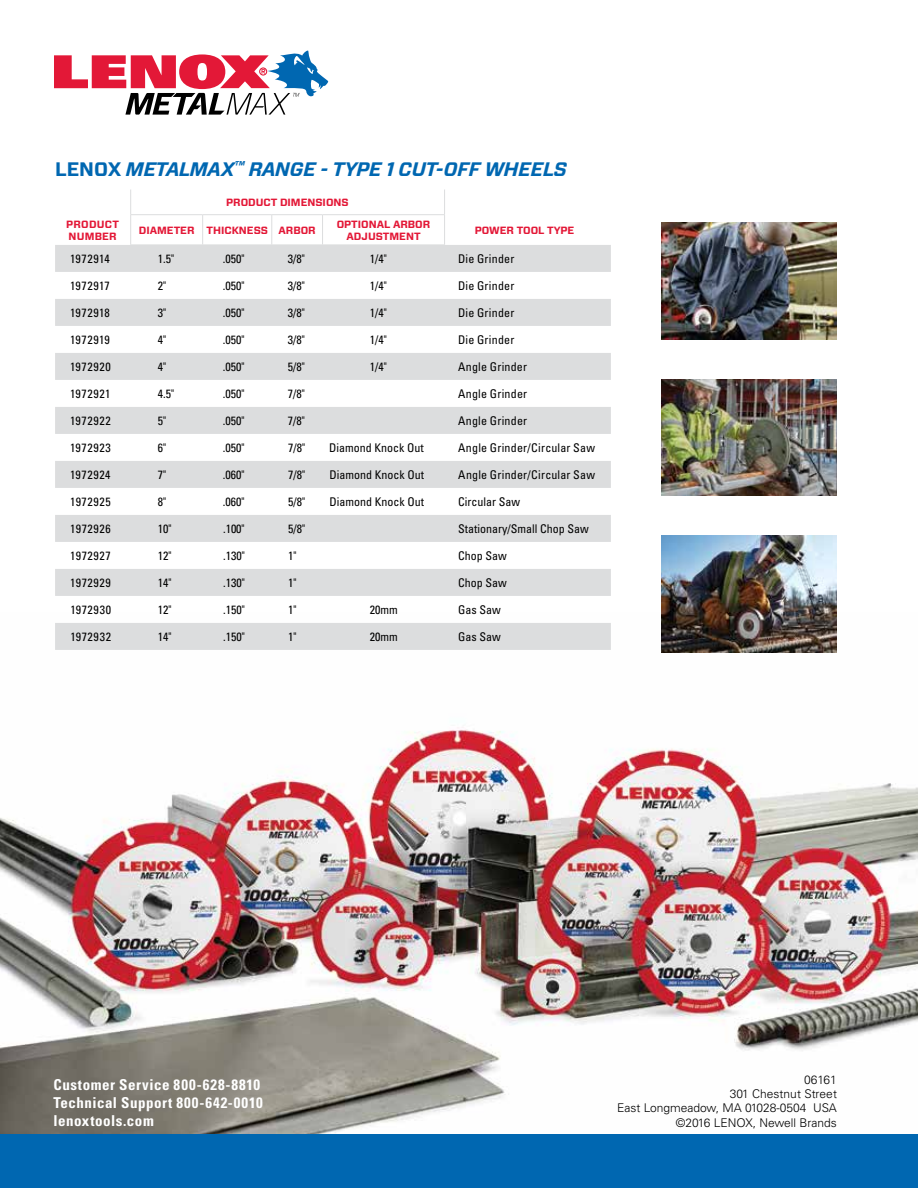
<style>
.page{position:relative;width:918px;height:1188px;background:#fff}
.page>*{position:absolute;margin:0;border:0;box-sizing:border-box;transform-origin:0 0}
.t1{font:italic 700 19.5px "Forza";letter-spacing:-.01em;color:#0067b1}
.t2{font:700 19.5px "Forza";color:#0067b1}
.t3{font:700 condensed 15px/18px "Univers LT Std";letter-spacing:.035em;color:#fff}
.t4{font:condensed 12px "Univers LT Std";letter-spacing:.015em;color:#000}
.t5{font:300 12px/14.4px "Univers LT Std";color:#000;text-align:right}
.t6{font:condensed 12px "Univers LT Std";letter-spacing:.055em;color:#000}
.t7{font:condensed 12px "Univers LT Std";letter-spacing:.04em;color:#000}
.t8{font:condensed 12px "Univers LT Std";letter-spacing:.05em;color:#000}
.t9{font:700 10.5px/12.6px "Forza";color:#e31837;text-align:center}
.s1{font-style:normal}
</style>
<div class="page">
<svg style="left:54px;top:51px;width:274px;height:64px"></svg>
<img style="left:0;top:612px;width:918px;height:522px">
<div style="left:0;top:1134px;width:918px;height:54px;background:#0067b1"></div>
<img style="left:662px;top:222px;width:175px;height:117px">
<img style="left:662px;top:379px;width:175px;height:117px">
<img style="left:662px;top:536px;width:175px;height:116px">
<svg style="left:55px;top:245px;width:556px;height:405px;fill:#dcddde"></svg>
<hr style="left:130px;top:214px;width:73px;height:1px;background:#dcddde">
<hr style="left:203px;top:214px;width:69px;height:1px;background:#dcddde">
<hr style="left:272px;top:214px;width:51px;height:1px;background:#dcddde">
<hr style="left:323px;top:214px;width:122px;height:1px;background:#dcddde">
<hr style="left:130px;top:215px;width:1px;height:30px;background:#dcddde">
<hr style="left:202px;top:215px;width:1px;height:30px;background:#dcddde">
<hr style="left:271px;top:215px;width:1px;height:30px;background:#dcddde">
<hr style="left:322px;top:215px;width:1px;height:30px;background:#dcddde">
<hr style="left:444px;top:215px;width:1px;height:30px;background:#dcddde">
<hr style="left:130px;top:245px;width:73px;height:1px;background:#dcddde">
<hr style="left:203px;top:245px;width:69px;height:1px;background:#dcddde">
<hr style="left:272px;top:245px;width:51px;height:1px;background:#dcddde">
<hr style="left:323px;top:245px;width:122px;height:1px;background:#dcddde">
<h1 class="t2" style="left:55px;top:156px;width:14px">LENO</h1>
<h1 class="t1" style="left:108px;top:156px;width:157px"><span class="s1">X</span> METALMAX<sup>™</sup> RAN</h1>
<h1 class="t1" style="left:290px;top:156px;width:242px">GE - TYPE 1 CUT-OFF WHEELS</h1>
<p class="t9" style="left:66px;top:218px;width:9px">PRO</p>
<p class="t9" style="left:89px;top:218px;width:16px">DUCT</p>
<p class="t9" style="left:69px;top:230px;width:9px">NUMBER</p>
<p class="t9" style="left:226px;top:196px;width:124px">PRODUCT DIMENSIONS</p>
<p class="t9" style="left:139px;top:224px;width:179px">DIAMETER THICKNESS ARBOR</p>
<p class="t9" style="left:337px;top:218px;width:95px">OPTIONAL ARBOR<br>ADJUSTMENT</p>
<p class="t9" style="left:475px;top:224px;width:101px">POWER TOOL TYPE</p>
<p class="t7" style="left:70px;top:251px;width:41px">1972914</p>
<p class="t4" style="left:158px;top:251px;width:18px">1.5"</p>
<p class="t4" style="left:223px;top:251px;width:23px">.050"</p>
<p class="t4" style="left:288px;top:251px;width:18px">3/8"</p>
<p class="t4" style="left:370px;top:251px;width:18px">1/4"</p>
<p class="t4" style="left:458px;top:251px;width:58px">Die Grinder</p>
<p class="t7" style="left:70px;top:278px;width:41px">1972917</p>
<p class="t4" style="left:158px;top:278px;width:10px">2"</p>
<p class="t4" style="left:223px;top:278px;width:23px">.050"</p>
<p class="t4" style="left:288px;top:278px;width:18px">3/8"</p>
<p class="t4" style="left:370px;top:278px;width:18px">1/4"</p>
<p class="t4" style="left:458px;top:278px;width:58px">Die Grinder</p>
<p class="t7" style="left:70px;top:305px;width:41px">1972918</p>
<p class="t4" style="left:158px;top:305px;width:10px">3"</p>
<p class="t4" style="left:223px;top:305px;width:23px">.050"</p>
<p class="t4" style="left:288px;top:305px;width:18px">3/8"</p>
<p class="t4" style="left:370px;top:305px;width:18px">1/4"</p>
<p class="t4" style="left:458px;top:305px;width:58px">Die Grinder</p>
<p class="t7" style="left:70px;top:332px;width:41px">1972919</p>
<p class="t4" style="left:158px;top:332px;width:10px">4"</p>
<p class="t4" style="left:223px;top:332px;width:23px">.050"</p>
<p class="t4" style="left:288px;top:332px;width:18px">3/8"</p>
<p class="t4" style="left:370px;top:332px;width:18px">1/4"</p>
<p class="t4" style="left:458px;top:332px;width:58px">Die Grinder</p>
<p class="t6" style="left:70px;top:359px;width:42px">1972920</p>
<p class="t4" style="left:158px;top:359px;width:10px">4"</p>
<p class="t4" style="left:223px;top:359px;width:23px">.050"</p>
<p class="t4" style="left:288px;top:359px;width:18px">5/8"</p>
<p class="t4" style="left:370px;top:359px;width:18px">1/4"</p>
<p class="t4" style="left:458px;top:359px;width:71px">Angle Grinder</p>
<p class="t8" style="left:70px;top:386px;width:42px">1972921</p>
<p class="t4" style="left:158px;top:386px;width:18px">4.5"</p>
<p class="t4" style="left:223px;top:386px;width:23px">.050"</p>
<p class="t4" style="left:288px;top:386px;width:18px">7/8"</p>
<p class="t4" style="left:458px;top:386px;width:71px">Angle Grinder</p>
<p class="t6" style="left:70px;top:413px;width:42px">1972922</p>
<p class="t4" style="left:158px;top:413px;width:10px">5"</p>
<p class="t4" style="left:223px;top:413px;width:23px">.050"</p>
<p class="t4" style="left:288px;top:413px;width:18px">7/8"</p>
<p class="t4" style="left:458px;top:413px;width:71px">Angle Grinder</p>
<p class="t6" style="left:70px;top:440px;width:42px">1972923</p>
<p class="t4" style="left:158px;top:440px;width:10px">6"</p>
<p class="t4" style="left:223px;top:440px;width:23px">.050"</p>
<p class="t4" style="left:288px;top:440px;width:18px">7/8"</p>
<p class="t4" style="left:329px;top:440px;width:96px">Diamond Knock Out</p>
<p class="t4" style="left:458px;top:440px;width:138px">Angle Grinder/Circular Saw</p>
<p class="t8" style="left:70px;top:467px;width:42px">1972924</p>
<p class="t4" style="left:158px;top:467px;width:10px">7"</p>
<p class="t4" style="left:223px;top:467px;width:23px">.060"</p>
<p class="t4" style="left:288px;top:467px;width:18px">7/8"</p>
<p class="t4" style="left:329px;top:467px;width:96px">Diamond Knock Out</p>
<p class="t4" style="left:458px;top:467px;width:138px">Angle Grinder/Circular Saw</p>
<p class="t6" style="left:70px;top:494px;width:42px">1972925</p>
<p class="t4" style="left:158px;top:494px;width:10px">8"</p>
<p class="t4" style="left:223px;top:494px;width:23px">.060"</p>
<p class="t4" style="left:288px;top:494px;width:18px">5/8"</p>
<p class="t4" style="left:329px;top:494px;width:96px">Diamond Knock Out</p>
<p class="t4" style="left:458px;top:494px;width:63px">Circular Saw</p>
<p class="t6" style="left:70px;top:521px;width:42px">1972926</p>
<p class="t4" style="left:158px;top:521px;width:15px">10"</p>
<p class="t4" style="left:223px;top:521px;width:23px">.100"</p>
<p class="t4" style="left:288px;top:521px;width:18px">5/8"</p>
<p class="t4" style="left:458px;top:521px;width:132px">Stationary/Small Chop Saw</p>
<p class="t6" style="left:70px;top:548px;width:42px">1972927</p>
<p class="t4" style="left:158px;top:548px;width:15px">12"</p>
<p class="t4" style="left:223px;top:548px;width:23px">.130"</p>
<p class="t4" style="left:288px;top:548px;width:10px">1"</p>
<p class="t4" style="left:458px;top:548px;width:50px">Chop Saw</p>
<p class="t6" style="left:70px;top:575px;width:42px">1972929</p>
<p class="t4" style="left:158px;top:575px;width:15px">14"</p>
<p class="t4" style="left:223px;top:575px;width:23px">.130"</p>
<p class="t4" style="left:288px;top:575px;width:10px">1"</p>
<p class="t4" style="left:458px;top:575px;width:50px">Chop Saw</p>
<p class="t6" style="left:70px;top:602px;width:42px">1972930</p>
<p class="t4" style="left:158px;top:602px;width:15px">12"</p>
<p class="t4" style="left:223px;top:602px;width:23px">.150"</p>
<p class="t4" style="left:288px;top:602px;width:10px">1"</p>
<p class="t4" style="left:370px;top:602px;width:29px">20mm</p>
<p class="t4" style="left:458px;top:602px;width:44px">Gas Saw</p>
<p class="t6" style="left:70px;top:629px;width:42px">1972932</p>
<p class="t4" style="left:158px;top:629px;width:15px">14"</p>
<p class="t4" style="left:223px;top:629px;width:23px">.150"</p>
<p class="t4" style="left:288px;top:629px;width:10px">1"</p>
<p class="t4" style="left:370px;top:629px;width:29px">20mm</p>
<p class="t4" style="left:458px;top:629px;width:44px">Gas Saw</p>
<p class="t3" style="left:53px;top:1076px;width:211px">Customer Service 800-628-8810<br>Technical Support 800-642-0010 lenoxtools.com</p>
<p class="t5" style="left:617px;top:1072px;width:221px">06161<br>301 Chestnut Street<br>East Longmeadow, MA 01028-0504 USA ©2016 LENOX, Newell Brands</p>
</div>
